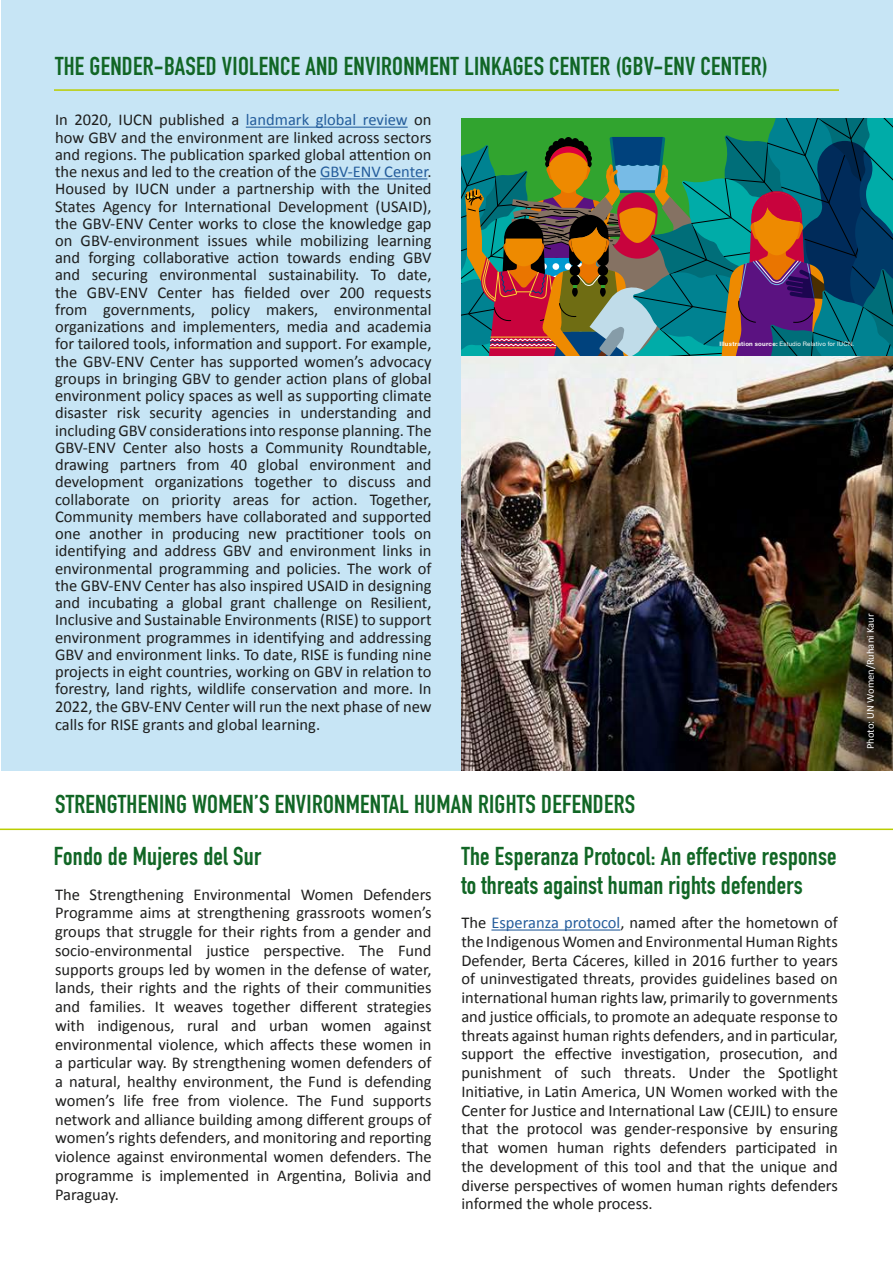
<style>
.page{position:relative;width:893px;height:1263px;background:#fff}
.page>*{position:absolute;margin:0;border:0;box-sizing:border-box;transform-origin:0 0}
.t1{font:700 25.5px/52.8px "DIN Condensed";letter-spacing:.01em;color:#116625}
.t2{font:16.5px/17.2px "Calibri";color:#1e1e1d;text-align:justify}
.t3{font:10.5px "Calibri";color:#fff}
.t4{font:6.15px "Helvetica Neue LT Std";letter-spacing:.025em;color:#fffefa}
.s1{color:#245d9c}
.s2{font-weight:700}
</style>
<div class="page">
<div style="left:1px;top:0;width:891px;height:770px;background:#c7e5f5"></div>
<hr style="left:246px;top:127px;width:162px;height:1px;background:#245d9c">
<hr style="left:320px;top:178px;width:107px;height:1px;background:#245d9c">
<hr style="left:54px;top:89px;width:785px;height:2px;background:#bacd00">
<hr style="left:491px;top:929px;width:129px;height:1px;background:#245d9c">
<hr style="left:0;top:828px;width:893px;height:2px;background:#bacd00">
<img style="left:461px;top:355px;width:432px;height:415px">
<svg style="left:461px;top:118px;width:432px;height:237px;background:#446b5c"></svg>
<h1 class="t1" style="left:55px;top:39px;width:714px">THE GENDER-BASED VIOLENCE AND ENVIRONMENT LINKAGES CENTER (GBV-ENV CENTER)</h1>
<p class="t2" style="left:55px;top:110px;width:378px">In 2020, IUCN published a <span class="s1">landmark global review</span> on how GBV and the environment are linked across sectors and regions. The publication sparked global attention on the nexus and led to the creation of the <span class="s1">GBV-ENV Center</span>.<br>Housed by IUCN under a partnership with the United States Agency for International Development (USAID), the GBV-ENV Center works to close the knowledge gap on GBV-environment issues while mobilizing learning and forging collaborative action towards ending GBV and securing environmental sustainability. To date, the GBV-ENV Center has fielded over 200 requests from governments, policy makers, environmental organizations and implementers, media and academia for tailored tools, information and support. For example, the GBV-ENV Center has supported women’s advocacy groups in bringing GBV to gender action plans of global environment policy spaces as well as supporting climate disaster risk security agencies in understanding and including GBV considerations into response planning. The GBV-ENV Center also hosts a Community Roundtable, drawing partners from 40 global environment and development organizations together to discuss and collaborate on priority areas for action. Together, Community members have collaborated and supported one another in producing new practitioner tools on identifying and address GBV and environment links in environmental programming and policies. The work of the GBV-ENV Center has also inspired USAID in designing and incubating a global grant challenge on Resilient, Inclusive and Sustainable Environments (RISE) to support environment programmes in identifying and addressing GBV and environment links. To date, RISE is funding nine projects in eight countries, working on GBV in relation to forestry, land rights, wildlife conservation and more. In 2022, the GBV-ENV Center will run the next phase of new</p>
<p class="t2" style="left:55px;top:715px;width:267px">calls for RISE grants and global learning.</p>
<p class="t4" style="left:719px;top:340px;width:136px"><span class="s2">Illustration source:</span> Estudio Relativo for IUCN.</p>
<p class="t3" style="left:864px;top:749px;width:137px;rotate:-90deg">Photo: UN Women/Ruhani Kaur</p>
<h1 class="t1" style="left:54px;top:777px;width:583px">STRENGTHENING WOMEN’S ENVIRONMENTAL HUMAN RIGHTS DEFENDERS<br>Fondo de Mujeres del Sur</h1>
<h1 class="t1" style="left:461px;top:842px;width:377px;line-height:28.8px">The Esperanza Protocol: An effective response to threats against human rights defenders</h1>
<p class="t2" style="left:55px;top:884px;width:378px;line-height:18.8px">The Strengthening Environmental Women Defenders Programme aims at strengthening grassroots women’s groups that struggle for their rights from a gender and socio-environmental justice perspective. The Fund supports groups led by women in the defense of water, lands, their rights and the rights of their communities and families. It weaves together different strategies with indigenous, rural and urban women against environmental violence, which affects these women in a particular way. By strengthening women defenders of a natural, healthy environment, the Fund is defending women’s life free from violence. The Fund supports network and alliance building among different groups of women’s rights defenders, and monitoring and reporting violence against environmental women defenders. The programme is implemented in Argentina, Bolivia and Paraguay.</p>
<p class="t2" style="left:461px;top:912px;width:378px;line-height:18.8px">The <span class="s1">Esperanza protocol</span>, named after the hometown of the Indigenous Women and Environmental Human Rights Defender, Berta Cáceres, killed in 2016 further to years of uninvestigated threats, provides guidelines based on international human rights law, primarily to governments and justice officials, to promote an adequate response to threats against human rights defenders, and in particular, support the effective investigation, prosecution, and punishment of such threats. Under the Spotlight Initiative, in Latin America, UN Women worked with the Center for Justice and International Law (CEJIL) to ensure that the protocol was gender-responsive by ensuring that women human rights defenders participated in the development of this tool and that the unique and diverse perspectives of women human rights defenders informed the whole process.</p>
</div>
